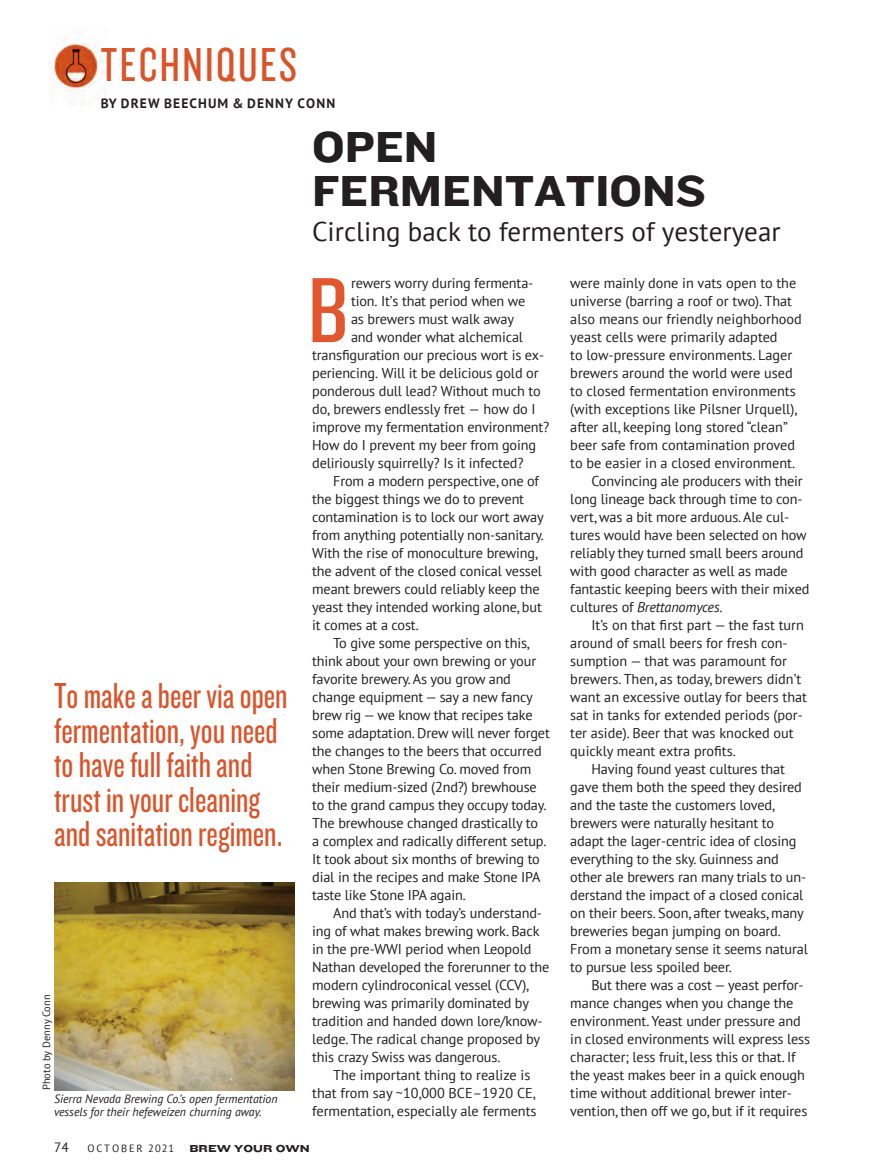
<style>
.page{position:relative;width:878px;height:1175px;background:#fff}
.page>*{position:absolute;margin:0;border:0;box-sizing:border-box;transform-origin:0 0}
.t1{font:96px "Knockout 28 Junior Feathrwt";color:#e0562e;scale:1.12 1}
.t2{font:49.5px "Knockout 28 Junior Feathrwt";letter-spacing:.05em;color:#da542a}
.t3{font:45px/43.5px "Knockout 52 Cruiserweight";color:#231f20}
.t4{font:37.5px/34.5px "Knockout 28 Junior Feathrwt";color:#da542a}
.t5{font:27px "PT Sans";color:#231f20}
.t6{font:14.25px "PT Sans";letter-spacing:-.01em;color:#231f20}
.t7{font:italic 14.25px "PT Sans";letter-spacing:-.01em;color:#231f20}
.t8{font:700 13.5px "PT Sans";letter-spacing:.08em;color:#231f20}
.t9{font:13.5px "PT Sans";color:#231f20}
.t10{font:italic 12px/13.5px "PT Sans";color:#231f20}
.t11{font:10.5px "PT Sans";color:#231f20}
.t12{font:10.5px "PT Sans";letter-spacing:.18em;color:#231f20}
.t13{font:10.5px "Knockout 54 Sumo";color:#231f20}
.s1{font-style:normal}
</style>
<div class="page">
<img style="left:50px;top:36px;width:56px;height:56px">
<img style="left:54px;top:882px;width:240px;height:208px">
<h2 class="t2" style="left:101px;top:34px;width:197px">TECHNIQUES</h2>
<p class="t8" style="left:101px;top:94px;width:236px">BY DREW BEECHUM &amp; DENNY CONN</p>
<h3 class="t3" style="left:312px;top:123px;width:395px">OPEN<br>FERMENTATIONS</h3>
<h3 class="t4" style="left:54px;top:677px;width:235px">To make a beer via open fermentation, you need to have full faith and trust in your cleaning and sanitation regimen.</h3>
<p class="t11" style="left:40px;top:1090px;width:97px;rotate:-90deg">Photo by Denny Conn</p>
<p class="t10" style="left:54px;top:1091px;width:225px">Sierra Nevada Brewing Co.’s open fermentation vessels for their hefeweizen churning away.</p>
<h3 class="t5" style="left:312px;top:214px;width:470px">Circling back to fermenters of yesteryear</h3>
<p class="t6" style="left:351px;top:274px;width:184px">rewers worry during fermenta-</p>
<p class="t6" style="left:351px;top:292px;width:176px">tion. It’s that period when we</p>
<p class="t6" style="left:351px;top:310px;width:165px">as brewers must walk away</p>
<p class="t6" style="left:351px;top:328px;width:173px">and wonder what alchemical</p>
<p class="t6" style="left:312px;top:346px;width:234px">transfiguration our precious wort is ex-</p>
<p class="t6" style="left:312px;top:364px;width:228px">periencing. Will it be delicious gold or</p>
<p class="t6" style="left:312px;top:382px;width:230px">ponderous dull lead? Without much to</p>
<p class="t6" style="left:312px;top:400px;width:225px">do, brewers endlessly fret — how do I</p>
<p class="t6" style="left:312px;top:418px;width:239px">improve my fermentation environment?</p>
<p class="t6" style="left:312px;top:436px;width:225px">How do I prevent my beer from going</p>
<p class="t6" style="left:312px;top:454px;width:213px">deliriously squirrelly? Is it infected?</p>
<p class="t6" style="left:333px;top:472px;width:207px">From a modern perspective, one of</p>
<p class="t6" style="left:312px;top:490px;width:213px">the biggest things we do to prevent</p>
<p class="t6" style="left:312px;top:508px;width:233px">contamination is to lock our wort away</p>
<p class="t6" style="left:312px;top:526px;width:233px">from anything potentially non-sanitary.</p>
<p class="t6" style="left:312px;top:544px;width:227px">With the rise of monoculture brewing,</p>
<p class="t6" style="left:312px;top:562px;width:231px">the advent of the closed conical vessel</p>
<p class="t6" style="left:312px;top:580px;width:229px">meant brewers could reliably keep the</p>
<p class="t6" style="left:312px;top:598px;width:231px">yeast they intended working alone, but</p>
<p class="t6" style="left:312px;top:616px;width:108px">it comes at a cost.</p>
<p class="t6" style="left:333px;top:634px;width:198px">To give some perspective on this,</p>
<p class="t6" style="left:312px;top:652px;width:225px">think about your own brewing or your</p>
<p class="t6" style="left:312px;top:670px;width:200px">favorite brewery. As you grow and</p>
<p class="t6" style="left:312px;top:688px;width:222px">change equipment — say a new fancy</p>
<p class="t6" style="left:312px;top:706px;width:222px">brew rig — we know that recipes take</p>
<p class="t6" style="left:312px;top:724px;width:239px">some adaptation. Drew will never forget</p>
<p class="t6" style="left:312px;top:742px;width:231px">the changes to the beers that occurred</p>
<p class="t6" style="left:312px;top:760px;width:220px">when Stone Brewing Co. moved from</p>
<p class="t6" style="left:312px;top:778px;width:226px">their medium-sized (2nd?) brewhouse</p>
<p class="t6" style="left:312px;top:796px;width:236px">to the grand campus they occupy today.</p>
<p class="t6" style="left:312px;top:814px;width:227px">The brewhouse changed drastically to</p>
<p class="t6" style="left:312px;top:832px;width:236px">a complex and radically different setup.</p>
<p class="t6" style="left:312px;top:850px;width:229px">It took about six months of brewing to</p>
<p class="t6" style="left:312px;top:868px;width:230px">dial in the recipes and make Stone IPA</p>
<p class="t6" style="left:312px;top:886px;width:155px">taste like Stone IPA again.</p>
<p class="t6" style="left:333px;top:904px;width:210px">And that’s with today’s understand-</p>
<p class="t6" style="left:312px;top:922px;width:229px">ing of what makes brewing work. Back</p>
<p class="t6" style="left:312px;top:940px;width:221px">in the pre-WWI period when Leopold</p>
<p class="t6" style="left:312px;top:958px;width:239px">Nathan developed the forerunner to the</p>
<p class="t6" style="left:312px;top:976px;width:218px">modern cylindroconical vessel (CCV),</p>
<p class="t6" style="left:312px;top:994px;width:218px">brewing was primarily dominated by</p>
<p class="t6" style="left:312px;top:1012px;width:232px">tradition and handed down lore/know-</p>
<p class="t6" style="left:312px;top:1030px;width:229px">ledge. The radical change proposed by</p>
<p class="t6" style="left:312px;top:1048px;width:190px">this crazy Swiss was dangerous.</p>
<p class="t6" style="left:333px;top:1066px;width:199px">The important thing to realize is</p>
<p class="t6" style="left:312px;top:1084px;width:225px">that from say ~10,000 BCE–1920 CE,</p>
<p class="t6" style="left:312px;top:1102px;width:226px">fermentation, especially ale ferments</p>
<h1 class="t1" style="left:308px;top:251px;width:38px">B</h1>
<p class="t6" style="left:570px;top:274px;width:227px">were mainly done in vats open to the</p>
<p class="t6" style="left:570px;top:292px;width:223px">universe (barring a roof or two). That</p>
<p class="t6" style="left:570px;top:310px;width:233px">also means our friendly neighborhood</p>
<p class="t6" style="left:570px;top:328px;width:209px">yeast cells were primarily adapted</p>
<p class="t6" style="left:570px;top:346px;width:223px">to low-pressure environments. Lager</p>
<p class="t6" style="left:570px;top:364px;width:224px">brewers around the world were used</p>
<p class="t6" style="left:570px;top:382px;width:227px">to closed fermentation environments</p>
<p class="t6" style="left:570px;top:400px;width:228px">(with exceptions like Pilsner Urquell),</p>
<p class="t6" style="left:570px;top:418px;width:219px">after all, keeping long stored “clean”</p>
<p class="t6" style="left:570px;top:436px;width:226px">beer safe from contamination proved</p>
<p class="t6" style="left:570px;top:454px;width:226px">to be easier in a closed environment.</p>
<p class="t6" style="left:591px;top:472px;width:213px">Convincing ale producers with their</p>
<p class="t6" style="left:570px;top:490px;width:234px">long lineage back through time to con-</p>
<p class="t6" style="left:570px;top:508px;width:220px">vert, was a bit more arduous. Ale cul-</p>
<p class="t6" style="left:570px;top:526px;width:238px">tures would have been selected on how</p>
<p class="t6" style="left:570px;top:544px;width:234px">reliably they turned small beers around</p>
<p class="t6" style="left:570px;top:562px;width:219px">with good character as well as made</p>
<p class="t6" style="left:570px;top:580px;width:241px">fantastic keeping beers with their mixed</p>
<p class="t7" style="left:570px;top:598px;width:154px"><span class="s1">cultures of</span> Brettanomyces<span class="s1">.</span></p>
<p class="t6" style="left:591px;top:616px;width:214px">It’s on that first part — the fast turn</p>
<p class="t6" style="left:570px;top:634px;width:219px">around of small beers for fresh con-</p>
<p class="t6" style="left:570px;top:652px;width:218px">sumption — that was paramount for</p>
<p class="t6" style="left:570px;top:670px;width:232px">brewers. Then, as today, brewers didn’t</p>
<p class="t6" style="left:570px;top:688px;width:238px">want an excessive outlay for beers that</p>
<p class="t6" style="left:570px;top:706px;width:234px">sat in tanks for extended periods (por-</p>
<p class="t6" style="left:570px;top:724px;width:225px">ter aside). Beer that was knocked out</p>
<p class="t6" style="left:570px;top:742px;width:167px">quickly meant extra profits.</p>
<p class="t6" style="left:591px;top:760px;width:195px">Having found yeast cultures that</p>
<p class="t6" style="left:570px;top:778px;width:233px">gave them both the speed they desired</p>
<p class="t6" style="left:570px;top:796px;width:206px">and the taste the customers loved,</p>
<p class="t6" style="left:570px;top:814px;width:205px">brewers were naturally hesitant to</p>
<p class="t6" style="left:570px;top:832px;width:227px">adapt the lager-centric idea of closing</p>
<p class="t6" style="left:570px;top:850px;width:210px">everything to the sky. Guinness and</p>
<p class="t6" style="left:570px;top:868px;width:237px">other ale brewers ran many trials to un-</p>
<p class="t6" style="left:570px;top:886px;width:235px">derstand the impact of a closed conical</p>
<p class="t6" style="left:570px;top:904px;width:235px">on their beers. Soon, after tweaks, many</p>
<p class="t6" style="left:570px;top:922px;width:212px">breweries began jumping on board.</p>
<p class="t6" style="left:570px;top:940px;width:239px">From a monetary sense it seems natural</p>
<p class="t6" style="left:570px;top:958px;width:163px">to pursue less spoiled beer.</p>
<p class="t6" style="left:591px;top:976px;width:214px">But there was a cost — yeast perfor-</p>
<p class="t6" style="left:570px;top:994px;width:224px">mance changes when you change the</p>
<p class="t6" style="left:570px;top:1012px;width:232px">environment. Yeast under pressure and</p>
<p class="t6" style="left:570px;top:1030px;width:241px">in closed environments will express less</p>
<p class="t6" style="left:570px;top:1048px;width:227px">character; less fruit, less this or that. If</p>
<p class="t6" style="left:570px;top:1066px;width:236px">the yeast makes beer in a quick enough</p>
<p class="t6" style="left:570px;top:1084px;width:223px">time without additional brewer inter-</p>
<p class="t6" style="left:570px;top:1102px;width:238px">vention, then off we go, but if it requires</p>
<p class="t9" style="left:54px;top:1138px;width:16px">74</p>
<p class="t12" style="left:87px;top:1141px;width:88px">OCTOBER 2021</p>
<p class="t13" style="left:189px;top:1140px;width:122px">BREW YOUR OWN</p>
</div>
